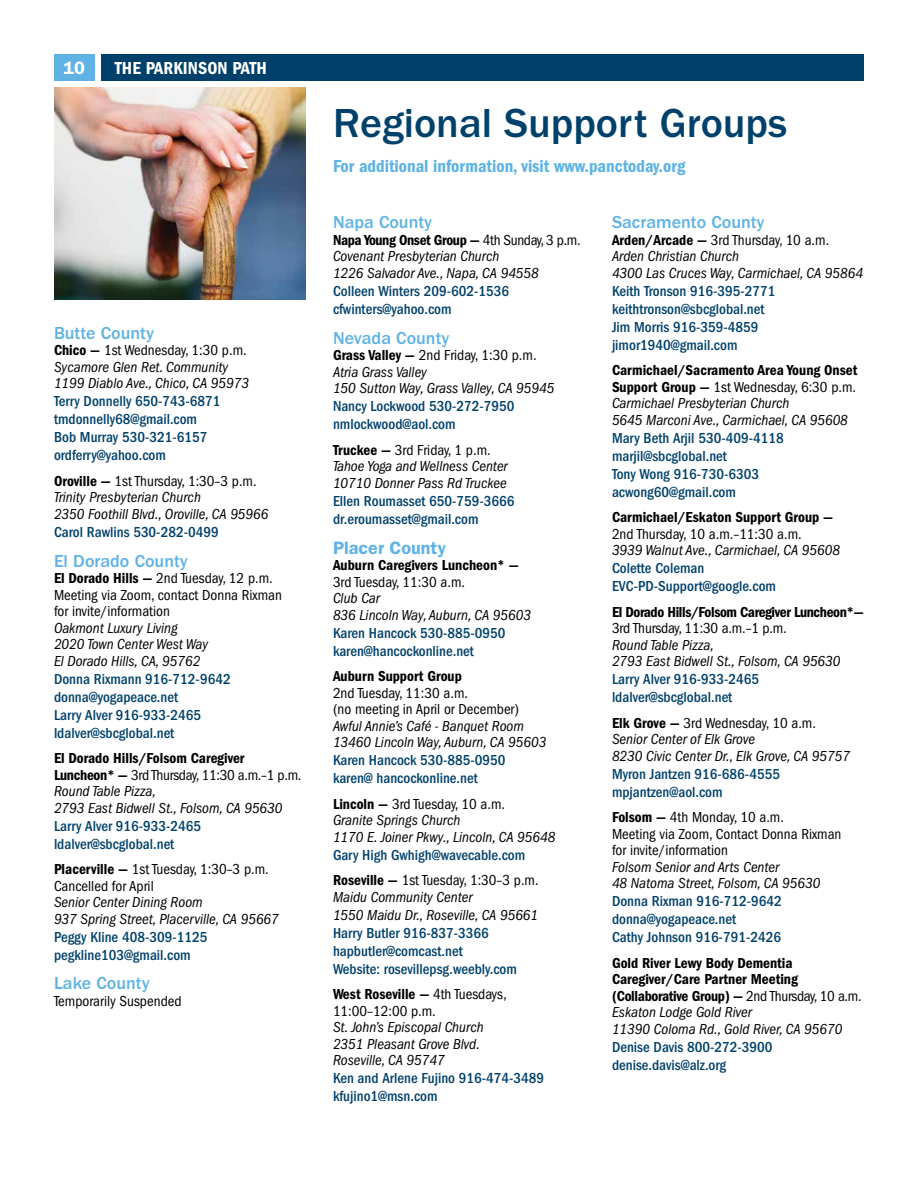
<style>
.page{position:relative;width:918px;height:1188px;background:#fff}
.page>*{position:absolute;margin:0;border:0;box-sizing:border-box;transform-origin:0 0}
.t1{font:500 42px "ITC Franklin Gothic Std";color:#00416b}
.t2{font:500 18px "ITC Franklin Gothic Std";color:#5eb3e4}
.t3{font:18px "ITC Franklin Gothic Std Dm Cd";color:#5eb3e4}
.t4{font:18px "ITC Franklin Gothic Std Dm Cd";letter-spacing:.005em;color:#fff}
.t5{font:600 18px "ITC Franklin Gothic Std";color:#5eb3e4}
.t6{font:600 18px "ITC Franklin Gothic Std";color:#fff}
.t7{font:italic condensed 15px/16.5px "ITC Franklin Gothic Std";color:#000}
.t8{font:500 condensed 15px/18px "ITC Franklin Gothic Std";color:#00416b}
.t9{font:condensed 15px/16.5px "ITC Franklin Gothic Std";color:#000}
.t10{font:15px/16.5px "ITC Franklin Gothic Std Dm Cd";color:#000}
.t11{font:15px "ITC Franklin Gothic Std Dm Cd";letter-spacing:-.025em;color:#000}
.s1{font-family:"ITC Franklin Gothic Std Dm Cd";font-style:normal;font-stretch:normal}
.s2{font-style:normal}
.s3{font-family:"ITC Franklin Gothic Std Dm Cd";font-stretch:normal}
.s4{font-family:"ITC Franklin Gothic Std";font-stretch:condensed}
.s5{font-family:"ITC Franklin Gothic Std Dm Cd";font-weight:400;font-stretch:normal;color:#000}
.s6{font-weight:400;color:#000}
</style>
<div class="page">
<div style="left:54px;top:54px;width:40px;height:27px;background:#5eb3e4"></div>
<div style="left:101px;top:54px;width:763px;height:27px;background:#00416b"></div>
<img style="left:54px;top:88px;width:252px;height:211px">
<p class="t6" style="left:63px;top:57px;width:23px">10</p>
<p class="t4" style="left:115px;top:57px;width:154px">THE PARKINSON PATH</p>
<p class="t2" style="left:54px;top:322px;width:102px">Butte County</p>
<p class="t7" style="left:54px;top:342px;width:197px"><span class="s1">Chico —</span> <span class="s2">1st Wednesday, 1:30 p.m.<br></span>Sycamore Glen Ret. Community<br>1199 Diablo Ave., Chico, CA 95973</p>
<p class="t8" style="left:54px;top:392px;width:168px">Terry Donnelly 650-743-6871 tmdonnelly68@gmail.com<br>Bob Murray 530-321-6157 ordferry@yahoo.com</p>
<p class="t7" style="left:54px;top:472px;width:216px"><span class="s1">Oroville —</span> <span class="s2">1st Thursday, 1:30–3 p.m.<br></span>Trinity Presbyterian Church<br>2350 Foothill Blvd., Oroville, CA 95966</p>
<p class="t8" style="left:54px;top:523px;width:166px">Carol Rawlins 530-282-0499</p>
<p class="t2" style="left:54px;top:550px;width:135px">El Dorado County</p>
<p class="t9" style="left:54px;top:570px;width:230px"><span class="s3">El Dorado Hills —</span> 2nd Tuesday, 12 p.m.<br>Meeting via Zoom, contact Donna Rixman for invite/information</p>
<p class="t7" style="left:54px;top:619px;width:156px">Oakmont Luxury Living<br>2020 Town Center West Way<br>El Dorado Hills, CA, 95762</p>
<p class="t8" style="left:54px;top:670px;width:178px">Donna Rixmann 916-712-9642 donna@yogapeace.net<br>Larry Alver 916-933-2465 ldalver@sbcglobal.net</p>
<p class="t10" style="left:54px;top:750px;width:192px">El Dorado Hills/Folsom Caregiver</p>
<p class="t7" style="left:54px;top:766px;width:249px"><span class="s1">Luncheon* —</span> <span class="s2">3rd Thursday, 11:30 a.m.–1 p.m.<br></span>Round Table Pizza,<br>2793 East Bidwell St., Folsom, CA 95630</p>
<p class="t8" style="left:54px;top:817px;width:149px">Larry Alver 916-933-2465 ldalver@sbcglobal.net</p>
<p class="t9" style="left:54px;top:861px;width:216px"><span class="s3">Placerville —</span> 1st Tuesday, 1:30–3 p.m.<br>Cancelled for April</p>
<p class="t7" style="left:54px;top:894px;width:226px">Senior Center Dining Room<br>937 Spring Street, Placerville, CA 95667</p>
<p class="t8" style="left:54px;top:928px;width:155px">Peggy Kline 408-309-1125 pegkline103@gmail.com</p>
<p class="t2" style="left:54px;top:973px;width:97px">Lake County</p>
<p class="t9" style="left:54px;top:993px;width:129px">Temporarily Suspended</p>
<h1 class="t1" style="left:333px;top:99px;width:456px">Regional Support Groups</h1>
<p class="t3" style="left:333px;top:156px;width:354px">For additional information, visit www.panctoday.org</p>
<p class="t2" style="left:333px;top:212px;width:101px">Napa County</p>
<p class="t11" style="left:333px;top:231px;width:249px">Napa Young Onset Group — <span class="s4">4th Sunday, 3 p.m.</span></p>
<p class="t7" style="left:333px;top:248px;width:207px">Covenant Presbyterian Church<br>1226 Salvador Ave., Napa, CA 94558</p>
<p class="t8" style="left:333px;top:282px;width:178px">Colleen Winters 209-602-1536 cfwinters@yahoo.com</p>
<p class="t2" style="left:333px;top:328px;width:118px">Nevada County</p>
<p class="t7" style="left:333px;top:347px;width:223px"><span class="s1">Grass Valley —</span> <span class="s2">2nd Friday, 1:30 p.m.<br></span>Atria Grass Valley<br>150 Sutton Way, Grass Valley, CA 95945</p>
<p class="t8" style="left:333px;top:397px;width:183px">Nancy Lockwood 530-272-7950 nmlockwood@aol.com</p>
<p class="t7" style="left:333px;top:442px;width:176px"><span class="s1">Truckee —</span> <span class="s2">3rd Friday, 1 p.m.<br></span>Tahoe Yoga and Wellness Center<br>10710 Donner Pass Rd Truckee</p>
<p class="t8" style="left:333px;top:492px;width:183px">Ellen Roumasset 650-759-3666 dr.eroumasset@gmail.com</p>
<p class="t5" style="left:333px;top:537px;width:115px">Placer County</p>
<p class="t10" style="left:333px;top:557px;width:187px">Auburn Caregivers Luncheon* —</p>
<p class="t9" style="left:333px;top:574px;width:134px">3rd Tuesday, 11:30 a.m.</p>
<p class="t7" style="left:333px;top:590px;width:200px">Club Car<br>836 Lincoln Way, Auburn, CA 95603</p>
<p class="t8" style="left:333px;top:624px;width:174px">Karen Hancock 530-885-0950 karen@hancockonline.net</p>
<p class="t10" style="left:333px;top:668px;width:130px">Auburn Support Group</p>
<p class="t9" style="left:333px;top:685px;width:188px">2nd Tuesday, 11:30 a.m.<br>(no meeting in April or December)</p>
<p class="t7" style="left:333px;top:718px;width:215px">Awful Annie’s Café - Banquet Room<br>13460 Lincoln Way, Auburn, CA 95603</p>
<p class="t8" style="left:333px;top:751px;width:174px">Karen Hancock 530-885-0950 karen@ hancockonline.net</p>
<p class="t7" style="left:333px;top:796px;width:224px"><span class="s1">Lincoln —</span> <span class="s2">3rd Tuesday, 10 a.m.<br></span>Granite Springs Church<br>1170 E. Joiner Pkwy., Lincoln, CA 95648</p>
<p class="t8" style="left:333px;top:842px;width:207px;line-height:25.5px">Gary High Gwhigh@wavecable.com<br><span class="s5">Roseville —</span> <span class="s6">1st Tuesday, 1:30–3 p.m.</span></p>
<p class="t7" style="left:333px;top:888px;width:207px;line-height:18px">Maidu Community Center<br>1550 Maidu Dr., Roseville, CA 95661</p>
<p class="t8" style="left:333px;top:924px;width:185px">Harry Butler 916-837-3366 hapbutler@comcast.net<br>Website: rosevillepsg.weebly.com</p>
<p class="t10" style="left:333px;top:986px;width:175px">West Roseville — <span class="s4">4th Tuesdays,</span></p>
<p class="t9" style="left:333px;top:1003px;width:104px">11:00–12:00 p.m.</p>
<p class="t7" style="left:333px;top:1019px;width:152px">St. John’s Episcopal Church<br>2351 Pleasant Grove Blvd.<br>Roseville, CA 95747</p>
<p class="t8" style="left:333px;top:1069px;width:213px">Ken and Arlene Fujino 916-474-3489 kfujino1@msn.com</p>
<p class="t2" style="left:612px;top:212px;width:154px">Sacramento County</p>
<p class="t7" style="left:612px;top:232px;width:253px"><span class="s1">Arden/Arcade —</span> <span class="s2">3rd Thursday, 10 a.m.<br></span>Arden Christian Church<br>4300 Las Cruces Way, Carmichael, CA 95864</p>
<p class="t8" style="left:612px;top:282px;width:165px">Keith Tronson 916-395-2771 keithtronson@sbcglobal.net<br>Jim Morris 916-359-4859 jimor1940@gmail.com</p>
<p class="t10" style="left:612px;top:362px;width:247px">Carmichael/Sacramento Area Young Onset</p>
<p class="t7" style="left:612px;top:379px;width:246px"><span class="s1">Support Group —</span> <span class="s2">1st Wednesday, 6:30 p.m.<br></span>Carmichael Presbyterian Church<br>5645 Marconi Ave., Carmichael, CA 95608</p>
<p class="t8" style="left:612px;top:429px;width:173px">Mary Beth Arjil 530-409-4118 marjil@sbcglobal.net<br>Tony Wong 916-730-6303 acwong60@gmail.com</p>
<p class="t10" style="left:612px;top:509px;width:223px">Carmichael/Eskaton Support Group —</p>
<p class="t9" style="left:612px;top:526px;width:191px">2nd Thursday, 10 a.m.–11:30 a.m.</p>
<p class="t7" style="left:612px;top:542px;width:230px">3939 Walnut Ave., Carmichael, CA 95608</p>
<p class="t8" style="left:612px;top:559px;width:166px">Colette Coleman<br>EVC-PD-Support@google.com</p>
<p class="t11" style="left:612px;top:603px;width:253px">El Dorado Hills/Folsom Caregiver Luncheon*—</p>
<p class="t9" style="left:612px;top:620px;width:176px">3rd Thursday, 11:30 a.m.–1 p.m.</p>
<p class="t7" style="left:612px;top:637px;width:230px">Round Table Pizza,<br>2793 East Bidwell St., Folsom, CA 95630</p>
<p class="t8" style="left:612px;top:670px;width:149px">Larry Alver 916-933-2465 ldalver@sbcglobal.net</p>
<p class="t7" style="left:612px;top:715px;width:240px"><span class="s1">Elk Grove —</span> <span class="s2">3rd Wednesday, 10 a.m.<br></span>Senior Center of Elk Grove<br>8230 Civic Center Dr., Elk Grove, CA 95757</p>
<p class="t8" style="left:612px;top:765px;width:169px">Myron Jantzen 916-686-4555 mpjantzen@aol.com</p>
<p class="t9" style="left:612px;top:809px;width:231px"><span class="s3">Folsom —</span> 4th Monday, 10 a.m.<br>Meeting via Zoom, Contact Donna Rixman for invite/information</p>
<p class="t7" style="left:612px;top:859px;width:210px">Folsom Senior and Arts Center<br>48 Natoma Street, Folsom, CA 95630</p>
<p class="t8" style="left:612px;top:892px;width:171px">Donna Rixman 916-712-9642 donna@yogapeace.net<br>Cathy Johnson 916-791-2426</p>
<p class="t10" style="left:612px;top:955px;width:251px">Gold River Lewy Body Dementia<br>Caregiver/Care Partner Meeting (Collaborative Group) — <span class="s4">2nd Thursday, 10 a.m.</span></p>
<p class="t7" style="left:612px;top:1004px;width:232px">Eskaton Lodge Gold River<br>11390 Coloma Rd., Gold River, CA 95670</p>
<p class="t8" style="left:612px;top:1038px;width:162px">Denise Davis 800-272-3900 denise.davis@alz.org</p>
</div>
